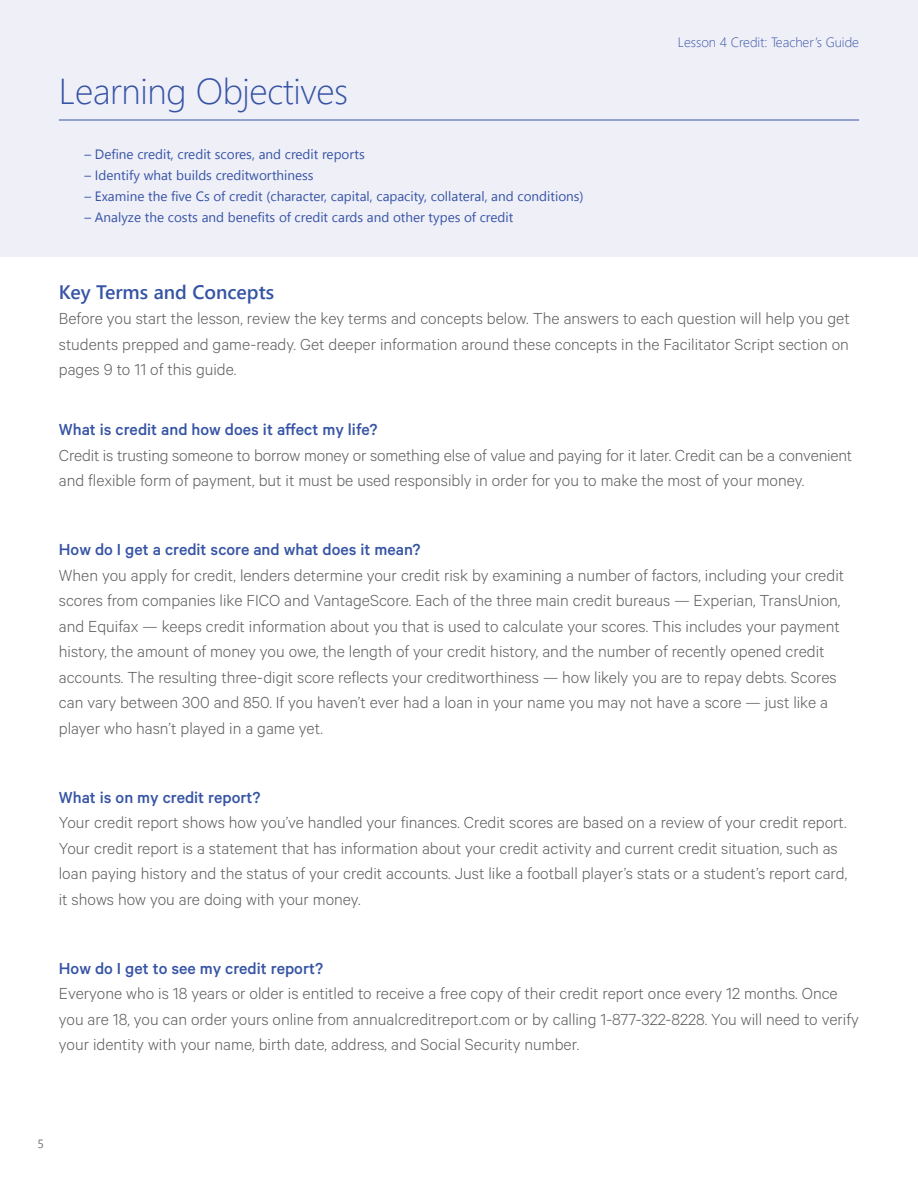
<style>
.page{position:relative;width:918px;height:1188px;background:#fff}
.page>*{position:absolute;margin:0;border:0;box-sizing:border-box;transform-origin:0 0}
.t1{font:300 36px "Segoe UI";letter-spacing:-.01em;color:#3654a5}
.t2{font:600 19.5px "Segoe UI";color:#3654a5}
.t3{font:300 18px/25.5px "Calibre";color:#5d5d5d}
.t4{font:500 18px "Calibre";color:#3654a5}
.t5{font:13.5px "Segoe UI";color:#3654a5}
.t6{font:300 13.5px "Segoe UI";color:#3654a5}
.t7{font:12px "Segoe UI";color:#757272}
</style>
<div class="page">
<div style="left:0;top:0;width:918px;height:256px;background:#efeff8"></div>
<hr style="left:59px;top:120px;width:800px;height:1px;background:#3654a5">
<h1 class="t1" style="left:59px;top:64px;width:291px">Learning Objectives</h1>
<p class="t5" style="left:84px;top:144px;width:282px">– Define credit, credit scores, and credit reports</p>
<p class="t5" style="left:84px;top:165px;width:231px">– Identify what builds creditworthiness</p>
<p class="t5" style="left:84px;top:186px;width:501px">– Examine the five Cs of credit (character, capital, capacity, collateral, and conditions)</p>
<p class="t5" style="left:84px;top:207px;width:430px">– Analyze the costs and benefits of credit cards and other types of credit</p>
<p class="t6" style="left:678px;top:32px;width:183px">Lesson 4 Credit: Teacher’s Guide</p>
<p class="t2" style="left:59px;top:277px;width:217px">Key Terms and Concepts</p>
<p class="t3" style="left:59px;top:305px;width:792px;text-align:justify">Before you start the lesson, review the key terms and concepts below. The answers to each question will help you get students prepped and game-ready. Get deeper information around these concepts in the Facilitator Script section on pages 9 to 11 of this guide.</p>
<p class="t4" style="left:59px;top:419px;width:320px">What is credit and how does it affect my life?</p>
<p class="t3" style="left:59px;top:442px;width:795px">Credit is trusting someone to borrow money or something else of value and paying for it later. Credit can be a convenient and flexible form of payment, but it must be used responsibly in order for you to make the most of your money.</p>
<p class="t4" style="left:59px;top:539px;width:363px">How do I get a credit score and what does it mean?</p>
<p class="t3" style="left:59px;top:562px;width:787px">When you apply for credit, lenders determine your credit risk by examining a number of factors, including your credit scores from companies like FICO and VantageScore. Each of the three main credit bureaus — Experian, TransUnion, and Equifax — keeps credit information about you that is used to calculate your scores. This includes your payment history, the amount of money you owe, the length of your credit history, and the number of recently opened credit accounts. The resulting three-digit score reflects your creditworthiness — how likely you are to repay debts. Scores can vary between 300 and 850. If you haven’t ever had a loan in your name you may not have a score — just like a player who hasn’t played in a game yet.</p>
<p class="t4" style="left:59px;top:787px;width:203px">What is on my credit report?</p>
<p class="t3" style="left:59px;top:809px;width:790px">Your credit report shows how you’ve handled your finances. Credit scores are based on a review of your credit report.<br>Your credit report is a statement that has information about your credit activity and current credit situation, such as loan paying history and the status of your credit accounts. Just like a football player’s stats or a student’s report card, it shows how you are doing with your money.</p>
<p class="t4" style="left:59px;top:958px;width:266px">How do I get to see my credit report?</p>
<p class="t3" style="left:59px;top:980px;width:802px">Everyone who is 18 years or older is entitled to receive a free copy of their credit report once every 12 months. Once you are 18, you can order yours online from annualcreditreport.com or by calling 1-877-322-8228. You will need to verify your identity with your name, birth date, address, and Social Security number.</p>
<p class="t7" style="left:38px;top:1135px;width:8px">5</p>
</div>
